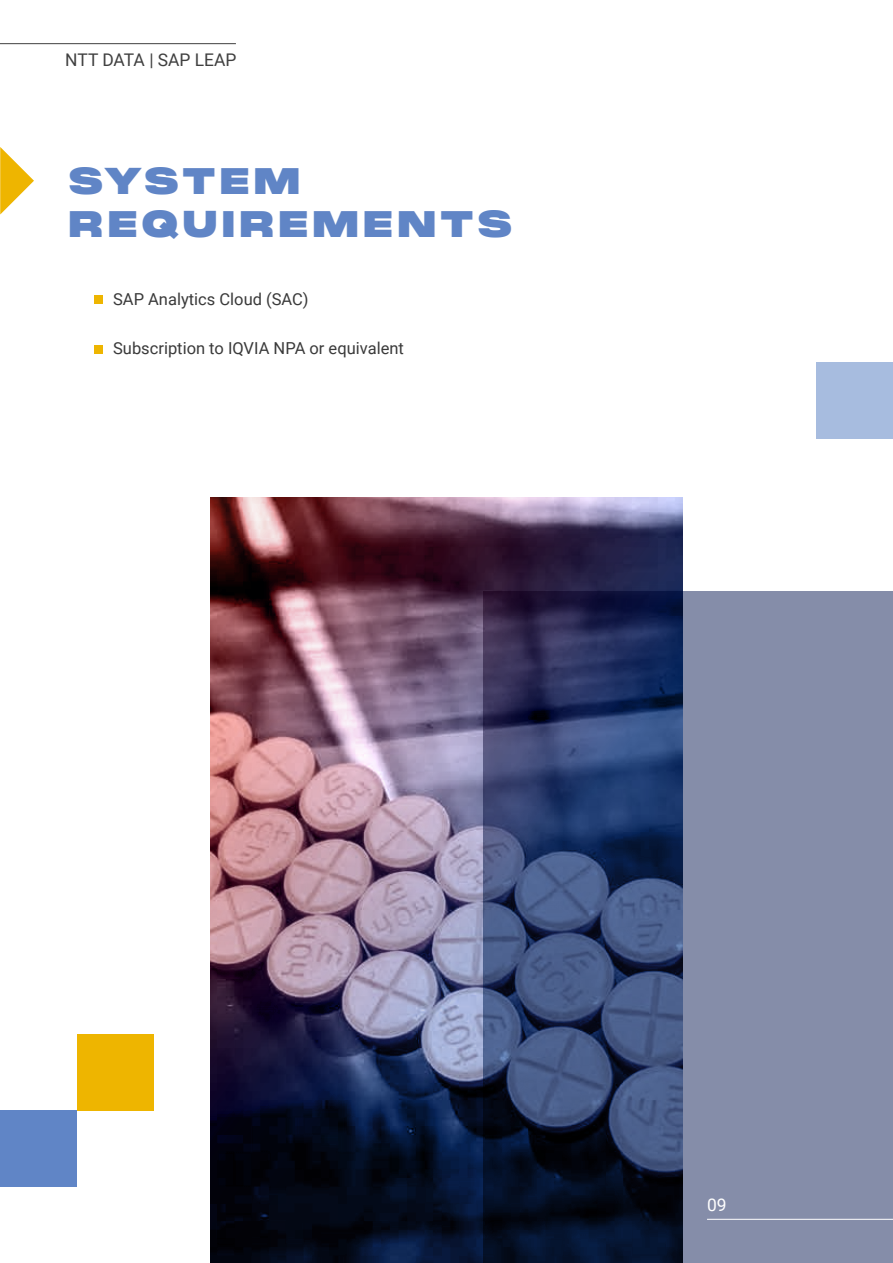
<style>
.page{position:relative;width:893px;height:1263px;background:#fff}
.page>*{position:absolute;margin:0;border:0;box-sizing:border-box;transform-origin:0 0}
.t1{font:800 36px/43.2px "Monument Extended";letter-spacing:.09em;color:#6085c6}
.t2{font:17.4px "Roboto";color:#404040}
.t3{font:17.4px "Roboto";color:#fff}
.t4{font:16.5px "Roboto";color:#3a3a3a}
</style>
<div class="page">
<div style="left:483px;top:591px;width:410px;height:672px;background:linear-gradient(to bottom,#858da9,#858da9)"></div>
<div style="left:816px;top:362px;width:77px;height:77px;background:#a7bcdf"></div>
<div style="left:0;top:1110px;width:77px;height:77px;background:#6085c6"></div>
<div style="left:77px;top:1034px;width:76px;height:76px;background:#eeb500"></div>
<div style="left:94px;top:345px;width:9px;height:8px;background:#eeb500"></div>
<div style="left:94px;top:296px;width:9px;height:8px;background:#eeb500"></div>
<hr style="left:707px;top:1219px;width:186px;height:1px;background:#fff">
<hr style="left:0;top:43px;width:236px;height:1px;background:#404040">
<svg style="left:0;top:147px;width:34px;height:67px"></svg>
<img style="left:210px;top:497px;width:472px;height:766px">
<p class="t2" style="left:65px;top:48px;width:173px">NTT DATA | SAP LEAP</p>
<h1 class="t1" style="left:68px;top:159px;width:446px">SYSTEM<br>REQUIREMENTS</h1>
<p class="t4" style="left:113px;top:288px;width:197px">SAP Analytics Cloud (SAC)</p>
<p class="t4" style="left:113px;top:336px;width:292px">Subscription to IQVIA NPA or equivalent</p>
<p class="t3" style="left:707px;top:1193px;width:21px">09</p>
</div>
